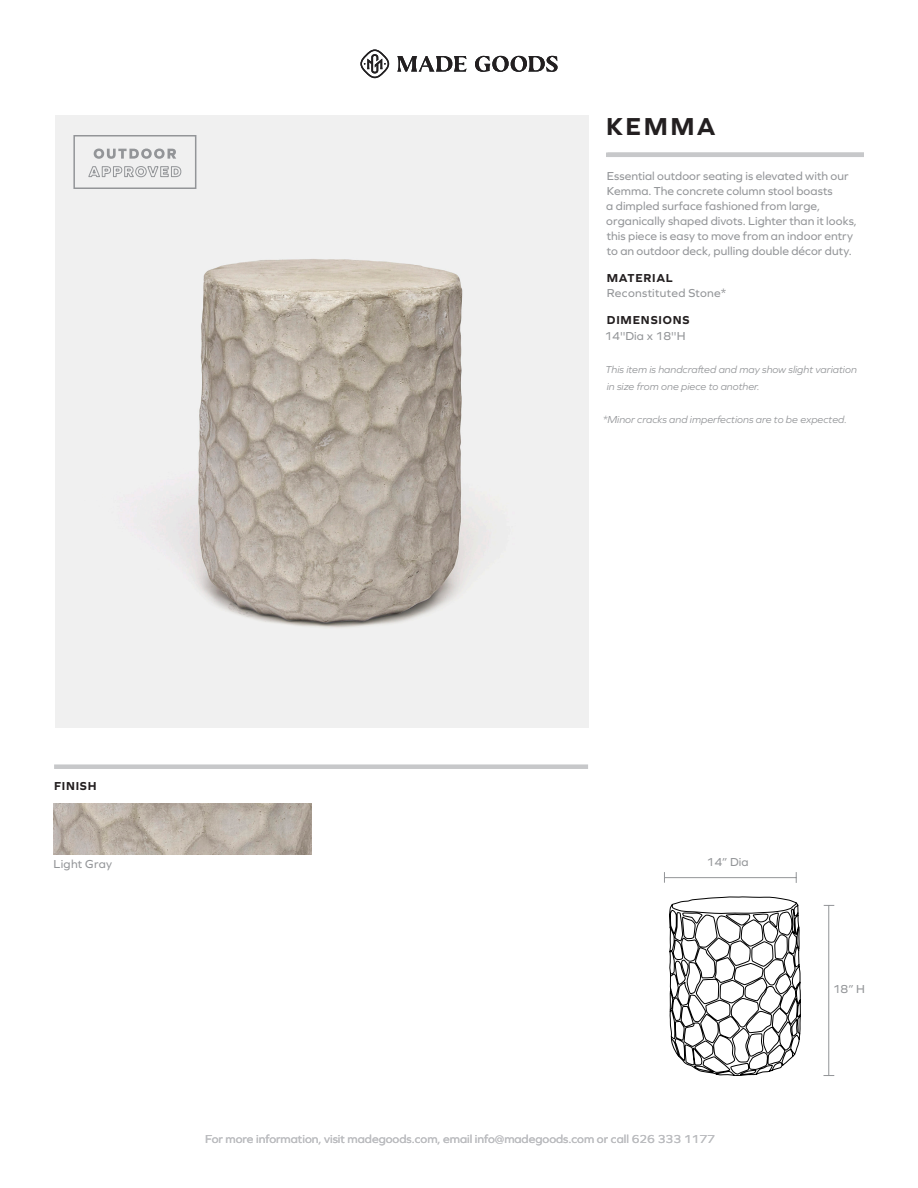
<style>
.page{position:relative;width:918px;height:1188px;background:#fff}
.page>*{position:absolute;margin:0;border:0;box-sizing:border-box;transform-origin:0 0}
.t1{font:700 25.5px "Graphie";letter-spacing:.095em;color:#231f20}
.t2{font:12px/15px "Graphie";letter-spacing:.005em;color:#939598}
.t3{font:12px "Graphie";color:#bcbdc0}
.t4{font:12px "Graphie";letter-spacing:.025em;color:#939598}
.t5{font:700 12px "Graphie";letter-spacing:.065em;color:#231f20}
.t6{font:italic 10.5px/16.5px "Graphie";color:#939598}
</style>
<div class="page">
<hr style="left:606px;top:153px;width:258px;height:4px;background:#c7c8ca">
<svg style="left:397px;top:56px;width:161px;height:16px"></svg>
<svg style="left:360px;top:50px;width:29px;height:28px"></svg>
<img style="left:55px;top:116px;width:533px;height:612px">
<div style="left:54px;top:764px;width:534px;height:5px;background:#c7c8ca"></div>
<hr style="left:828px;top:905px;width:1px;height:171px;background:#939598">
<hr style="left:664px;top:877px;width:132px;height:1px;background:#939598">
<img style="left:54px;top:804px;width:258px;height:50px">
<svg style="left:94px;top:149px;width:82px;height:10px"></svg>
<svg style="left:88px;top:165px;width:94px;height:13px"></svg>
<div style="left:73px;top:135px;width:123px;height:54px;border:2px solid #939598"></div>
<svg style="left:669px;top:896px;width:132px;height:180px"></svg>
<p class="t1" style="left:606px;top:111px;width:111px">KEMMA</p>
<p class="t2" style="left:606px;top:168px;width:252px">Essential outdoor seating is elevated with our Kemma. The concrete column stool boasts<br>a dimpled surface fashioned from large, organically shaped divots. Lighter than it looks, this piece is easy to move from an indoor entry to an outdoor deck, pulling double décor duty.</p>
<p class="t5" style="left:607px;top:271px;width:67px">MATERIAL</p>
<p class="t4" style="left:607px;top:286px;width:121px">Reconstituted Stone*</p>
<p class="t5" style="left:607px;top:313px;width:84px">DIMENSIONS</p>
<p class="t2" style="left:605px;top:328px;width:82px">14''Dia x 18''H</p>
<p class="t6" style="left:606px;top:361px;width:253px">This item is handcrafted and may show slight variation in size from one piece to another.</p>
<p class="t6" style="left:603px;top:411px;width:246px">*Minor cracks and imperfections are to be expected.</p>
<p class="t5" style="left:54px;top:779px;width:44px">FINISH</p>
<p class="t4" style="left:54px;top:857px;width:60px">Light Gray</p>
<p class="t2" style="left:707px;top:854px;width:43px">14” Dia</p>
<p class="t3" style="left:205px;top:1132px;width:511px">For more information, visit madegoods.com, email info@madegoods.com or call 626 333 1177</p>
<p class="t2" style="left:833px;top:981px;width:34px">18” H</p>
</div>
